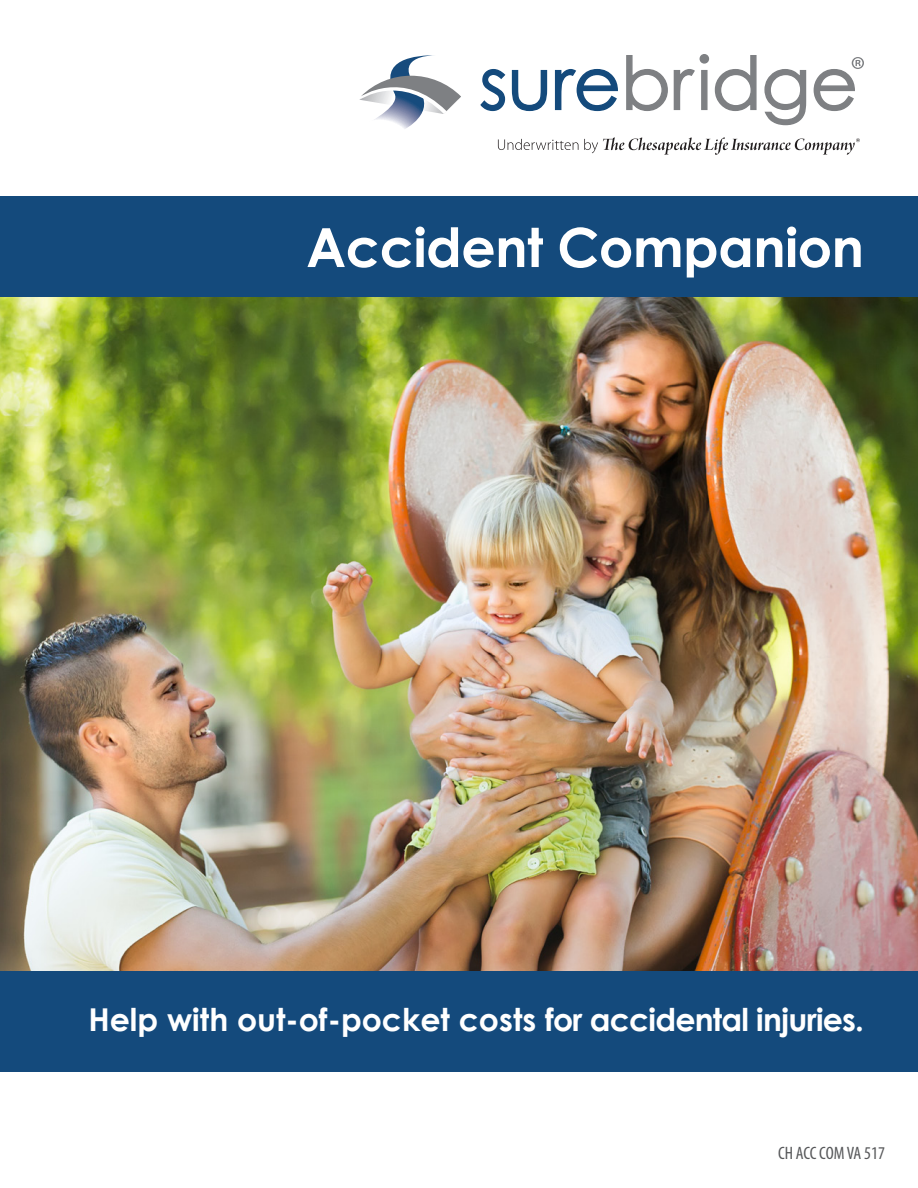
<style>
.page{position:relative;width:918px;height:1188px;background:#fff}
.page>*{position:absolute;margin:0;border:0;box-sizing:border-box;transform-origin:0 0}
.t1{font:700 54px "Century Gothic";letter-spacing:-.01em;color:#fff}
.t2{font:700 31.5px "Century Gothic";letter-spacing:-.01em;color:#fff}
.t3{font:condensed 18px "Myriad Pro";letter-spacing:-.01em;color:#57585a}
</style>
<div class="page">
<img style="left:0;top:297px;width:918px;height:674px">
<svg style="left:480px;top:68px;width:68px;height:44px"></svg>
<svg style="left:554px;top:69px;width:64px;height:43px"></svg>
<svg style="left:626px;top:54px;width:131px;height:57px"></svg>
<svg style="left:764px;top:69px;width:43px;height:57px"></svg>
<svg style="left:498px;top:137px;width:362px;height:18px"></svg>
<svg style="left:813px;top:57px;width:51px;height:54px"></svg>
<svg style="left:359px;top:55px;width:102px;height:74px"></svg>
<div style="left:0;top:971px;width:918px;height:100px;background:#144a7c"></div>
<div style="left:0;top:197px;width:918px;height:100px;background:#144a7c"></div>
<p class="t1" style="left:306px;top:206px;width:559px">Accident Companion</p>
<p class="t2" style="left:88px;top:995px;width:777px">Help with out-of-pocket costs for accidental injuries.</p>
<p class="t3" style="left:778px;top:1143px;width:108px">CH ACC COM VA 517</p>
</div>
